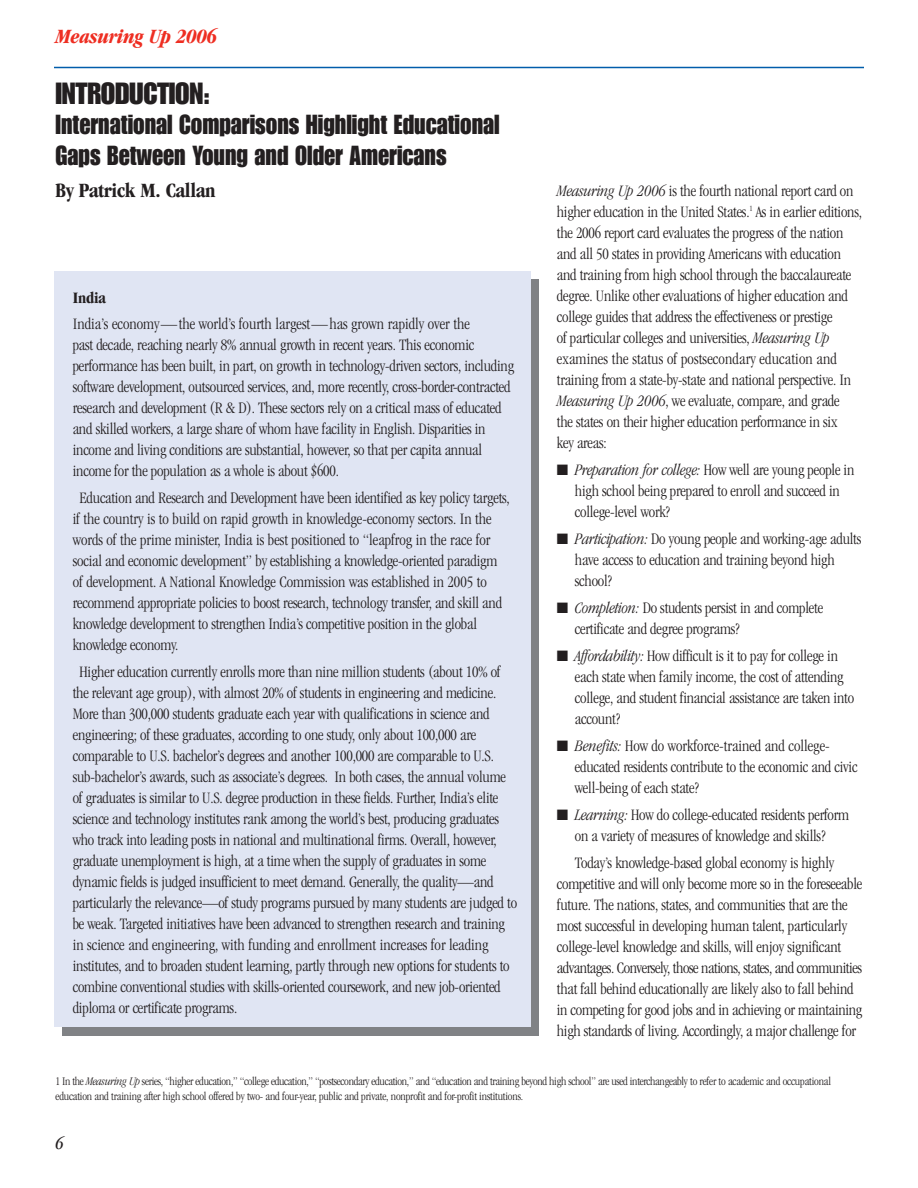
<style>
.page{position:relative;width:918px;height:1188px;background:#fff}
.page>*{position:absolute;margin:0;border:0;box-sizing:border-box;transform-origin:0 0}
.t1{font:30px "Impact";letter-spacing:-.01em;color:#231f20}
.t2{font:27px/31.5px "Impact";color:#231f20;scale:.92 1}
.t3{font:700 condensed 21px "Garamond";letter-spacing:-.015em;color:#231f20}
.t4{font:italic 700 condensed 21px "Garamond";letter-spacing:-.015em;color:#ee2e22}
.t5{font:italic condensed 18px "Garamond";color:#231f20}
.t6{font:300 condensed 16.5px/21px "Garamond";letter-spacing:-.01em;color:#231f20}
.t7{font:700 condensed 16.5px "Garamond";letter-spacing:-.015em;color:#231f20}
.t8{font:300 condensed 12px/15px "Garamond";letter-spacing:-.01em;color:#231f20}
.s1{font-style:italic}
</style>
<div class="page">
<hr style="left:54px;top:67px;width:810px;height:1px;background:#015dab">
<div style="left:62px;top:279px;width:476px;height:756px;background:#808285"></div>
<div style="left:54px;top:272px;width:477px;height:756px;background:#e0e5f3"></div>
<p class="t4" style="left:56px;top:29px;width:163px">Measuring Up 2006</p>
<h1 class="t1" style="left:56px;top:82px;width:156px">INTRODUCTION:</h1>
<h2 class="t2" style="left:56px;top:110px;width:484px">International Comparisons Highlight Educational<br>Gaps Between Young and Older Americans</h2>
<p class="t3" style="left:56px;top:182px;width:162px">By Patrick M. Callan</p>
<p class="t6" style="left:557px;top:182px;width:307px"><span class="s1">Measuring Up 2006</span> is the fourth national report card on higher education in the United States.<sup>1</sup> As in earlier editions, the 2006 report card evaluates the progress of the nation and all 50 states in providing Americans with education and training from high school through the baccalaureate degree. Unlike other evaluations of higher education and college guides that address the effectiveness or prestige<br>of particular colleges and universities, <span class="s1">Measuring Up </span>examines the status of postsecondary education and training from a state-by-state and national perspective. In <span class="s1">Measuring Up 2006</span>, we evaluate, compare, and grade<br>the states on their higher education performance in six<br>key areas:</p>
<p class="t6" style="left:575px;top:461px;width:281px;text-indent:-18px">■ <span class="s1">Preparation for college:</span> How well are young people in high school being prepared to enroll and succeed in college-level work?</p>
<p class="t6" style="left:575px;top:530px;width:288px;text-indent:-18px">■ <span class="s1">Participation:</span> Do young people and working-age adults have access to education and training beyond high school?</p>
<p class="t6" style="left:575px;top:599px;width:250px;text-indent:-18px">■ <span class="s1">Completion:</span> Do students persist in and complete certificate and degree programs?</p>
<p class="t6" style="left:575px;top:646px;width:281px;text-indent:-18px">■ <span class="s1">Affordability:</span> How difficult is it to pay for college in each state when family income, the cost of attending college, and student financial assistance are taken into account?</p>
<p class="t6" style="left:575px;top:736px;width:284px;text-indent:-18px">■ <span class="s1">Benefits:</span> How do workforce-trained and college&shy;educated residents contribute to the economic and civic well-being of each state?</p>
<p class="t6" style="left:557px;top:805px;width:294px;text-align:center">■ <span class="s1">Learning:</span> How do college-educated residents perform on a variety of measures of knowledge and skills?</p>
<p class="t6" style="left:557px;top:853px;width:307px;text-indent:18px">Today’s knowledge-based global economy is highly competitive and will only become more so in the foreseeable future. The nations, states, and communities that are the most successful in developing human talent, particularly college-level knowledge and skills, will enjoy significant advantages. Conversely, those nations, states, and communities that fall behind educationally are likely also to fall behind in competing for good jobs and in achieving or maintaining high standards of living. Accordingly, a major challenge for</p>
<p class="t7" style="left:73px;top:291px;width:34px">India</p>
<p class="t6" style="left:73px;top:315px;width:443px">India’s economy—the world’s fourth largest—has grown rapidly over the<br>past decade, reaching nearly 8% annual growth in recent years. This economic performance has been built, in part, on growth in technology-driven sectors, including software development, outsourced services, and, more recently, cross-border-contracted research and development (R &amp; D). These sectors rely on a critical mass of educated and skilled workers, a large share of whom have facility in English. Disparities in income and living conditions are substantial, however, so that per capita annual income for the population as a whole is about $600.</p>
<p class="t6" style="left:73px;top:489px;width:438px;text-indent:7px">Education and Research and Development have been identified as key policy targets, if the country is to build on rapid growth in knowledge-economy sectors. In the words of the prime minister, India is best positioned to “leapfrog in the race for social and economic development” by establishing a knowledge-oriented paradigm of development. A National Knowledge Commission was established in 2005 to recommend appropriate policies to boost research, technology transfer, and skill and knowledge development to strengthen India’s competitive position in the global knowledge economy.</p>
<p class="t6" style="left:73px;top:663px;width:446px;text-indent:7px">Higher education currently enrolls more than nine million students (about 10% of the relevant age group), with almost 20% of students in engineering and medicine.<br>More than 300,000 students graduate each year with qualifications in science and engineering; of these graduates, according to one study, only about 100,000 are comparable to U.S. bachelor’s degrees and another 100,000 are comparable to U.S. sub-bachelor’s awards, such as associate’s degrees. In both cases, the annual volume of graduates is similar to U.S. degree production in these fields. Further, India’s elite science and technology institutes rank among the world’s best, producing graduates who track into leading posts in national and multinational firms. Overall, however, graduate unemployment is high, at a time when the supply of graduates in some dynamic fields is judged insufficient to meet demand. Generally, the quality—and particularly the relevance—of study programs pursued by many students are judged to be weak. Targeted initiatives have been advanced to strengthen research and training in science and engineering, with funding and enrollment increases for leading institutes, and to broaden student learning, partly through new options for students to combine conventional studies with skills-oriented coursework, and new job-oriented diploma or certificate programs.</p>
<p class="t8" style="left:55px;top:1075px;width:777px">1 In the <span class="s1">Measuring Up</span> series, “higher education,” “college education,” “postsecondary education,” and “education and training beyond high school” are used interchangeably to refer to academic and occupational education and training after high school offered by two- and four-year, public and private, nonprofit and for-profit institutions.</p>
<p class="t5" style="left:56px;top:1137px;width:9px">6</p>
</div>
